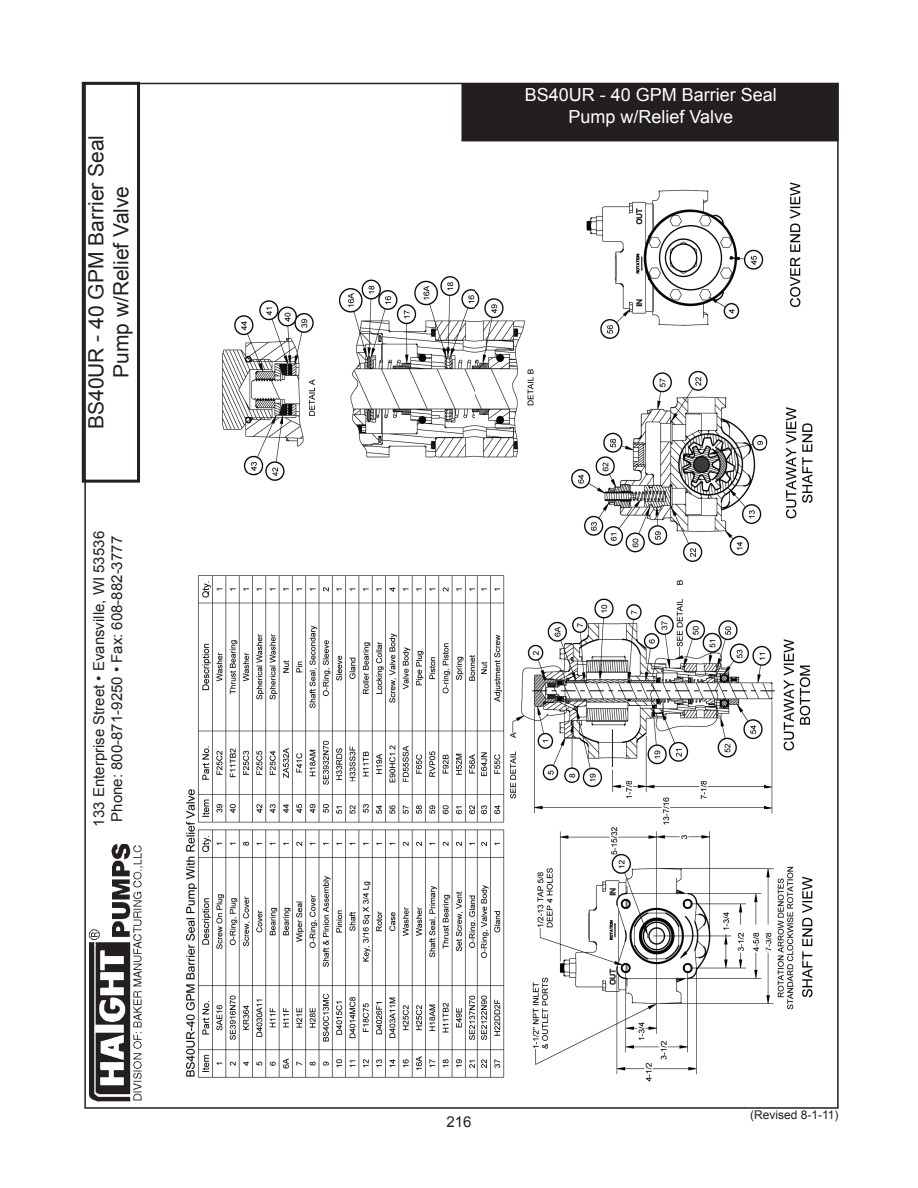
<style>
.page{position:relative;width:918px;height:1188px;background:#fff}
.page>*{position:absolute;margin:0;border:0;box-sizing:border-box;transform-origin:0 0}
.t1{font:21px/25.2px "Arial";color:#231f20;text-align:center}
.t2{font:18px/21.6px "Arial";color:#fff;text-align:center}
.t3{font:15px/18px "Arial";color:#231f20;text-align:center}
.t4{font:12px "Arial";color:#231f20}
</style>
<div class="page">
<div style="left:82px;top:82px;width:58px;height:401px;border:3px solid #231f20"></div>
<div style="left:463px;top:85px;width:374px;height:55px;background:#231f20"></div>
<div style="left:461px;top:83px;width:378px;height:58px;border:3px solid #231f20"></div>
<img style="left:89px;top:844px;width:55px;height:258px">
<img style="left:186px;top:182px;width:627px;height:900px">
<h1 class="t1" style="left:84px;top:429px;width:296px;rotate:-90deg">BS40UR - 40 GPM Barrier Seal<br>Pump w/Relief Valve</h1>
<p class="t3" style="left:90px;top:827px;width:297px;rotate:-90deg">133 Enterprise Street • Evansville, WI 53536<br>Phone: 800-871-9250 • Fax: 608-882-3777</p>
<p class="t2" style="left:525px;top:85px;width:254px">BS40UR - 40 GPM Barrier Seal<br>Pump w/Relief Valve</p>
<p class="t3" style="left:446px;top:1113px;width:27px">216</p>
<p class="t4" style="left:750px;top:1107px;width:90px">(Revised 8-1-11)</p>
</div>
